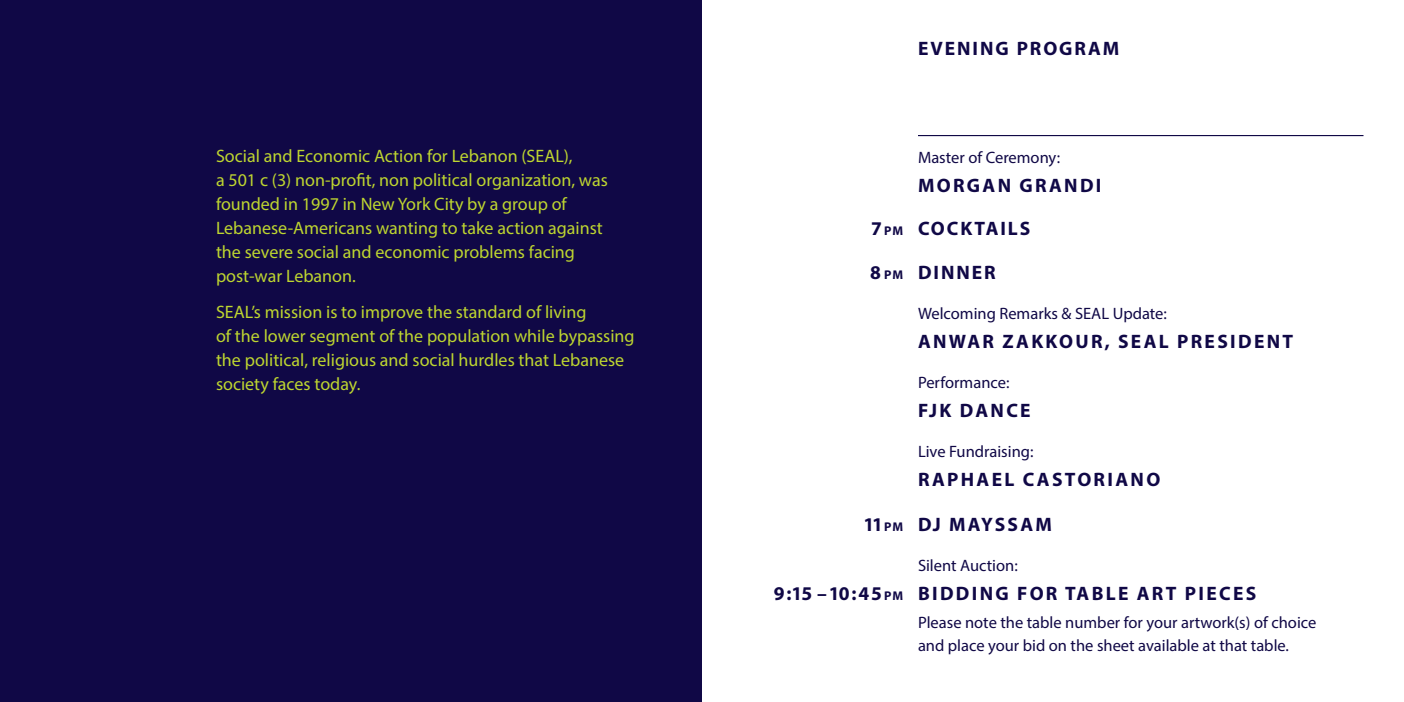
<style>
.page{position:relative;width:1404px;height:702px;background:#fff}
.page>*{position:absolute;margin:0;border:0;box-sizing:border-box;transform-origin:0 0}
.t1{font:700 19.5px "Myriad Pro";letter-spacing:.12em;color:#100846}
.t2{font:700 19.5px "Myriad Pro";letter-spacing:.1em;color:#100846}
.t3{font:18px/24px "Myriad Pro";color:#bed630}
.t4{font:16.5px "Myriad Pro";color:#100846}
.s1{font-size:12.6px}
</style>
<div class="page">
<div style="left:0;top:0;width:702px;height:702px;background:#100846"></div>
<hr style="left:918px;top:135px;width:446px;height:1px;background:#100846">
<p class="t3" style="left:216px;top:144px;width:393px">Social and Economic Action for Lebanon (SEAL),<br>a 501 c (3) non-profit, non political organization, was founded in 1997 in New York City by a group of Lebanese-Americans wanting to take action against the severe social and economic problems facing post-war Lebanon.</p>
<p class="t3" style="left:216px;top:300px;width:420px">SEAL’s mission is to improve the standard of living<br>of the lower segment of the population while bypassing the political, religious and social hurdles that Lebanese society faces today.</p>
<p class="t2" style="left:918px;top:36px;width:203px">EVENING PROGRAM</p>
<p class="t4" style="left:918px;top:147px;width:144px">Master of Ceremony:</p>
<p class="t1" style="left:918px;top:172px;width:185px">MORGAN GRANDI</p>
<p class="t2" style="left:871px;top:216px;width:161px">7<span class="s1">PM</span> COCKTAILS</p>
<p class="t1" style="left:870px;top:259px;width:127px">8 <span class="s1">PM</span> DINNER</p>
<p class="t4" style="left:918px;top:303px;width:250px">Welcoming Remarks &amp; SEAL Update:</p>
<p class="t1" style="left:918px;top:328px;width:377px">ANWAR ZAKKOUR, SEAL PRESIDENT</p>
<p class="t4" style="left:918px;top:372px;width:93px">Performance:</p>
<p class="t1" style="left:918px;top:397px;width:114px">FJK DANCE</p>
<p class="t4" style="left:918px;top:441px;width:117px">Live Fundraising:</p>
<p class="t1" style="left:918px;top:466px;width:244px">RAPHAEL CASTORIANO</p>
<p class="t1" style="left:863px;top:511px;width:190px">11<span class="s1">PM</span> DJ MAYSSAM</p>
<p class="t4" style="left:918px;top:555px;width:101px">Silent Auction:</p>
<p class="t1" style="left:774px;top:580px;width:484px">9:15 –10:45<span class="s1">PM</span> BIDDING FOR TABLE ART PIECES</p>
<p class="t4" style="left:918px;top:612px;width:400px">Please note the table number for your artwork(s) of choice</p>
<p class="t4" style="left:918px;top:635px;width:373px">and place your bid on the sheet available at that table.</p>
</div>
